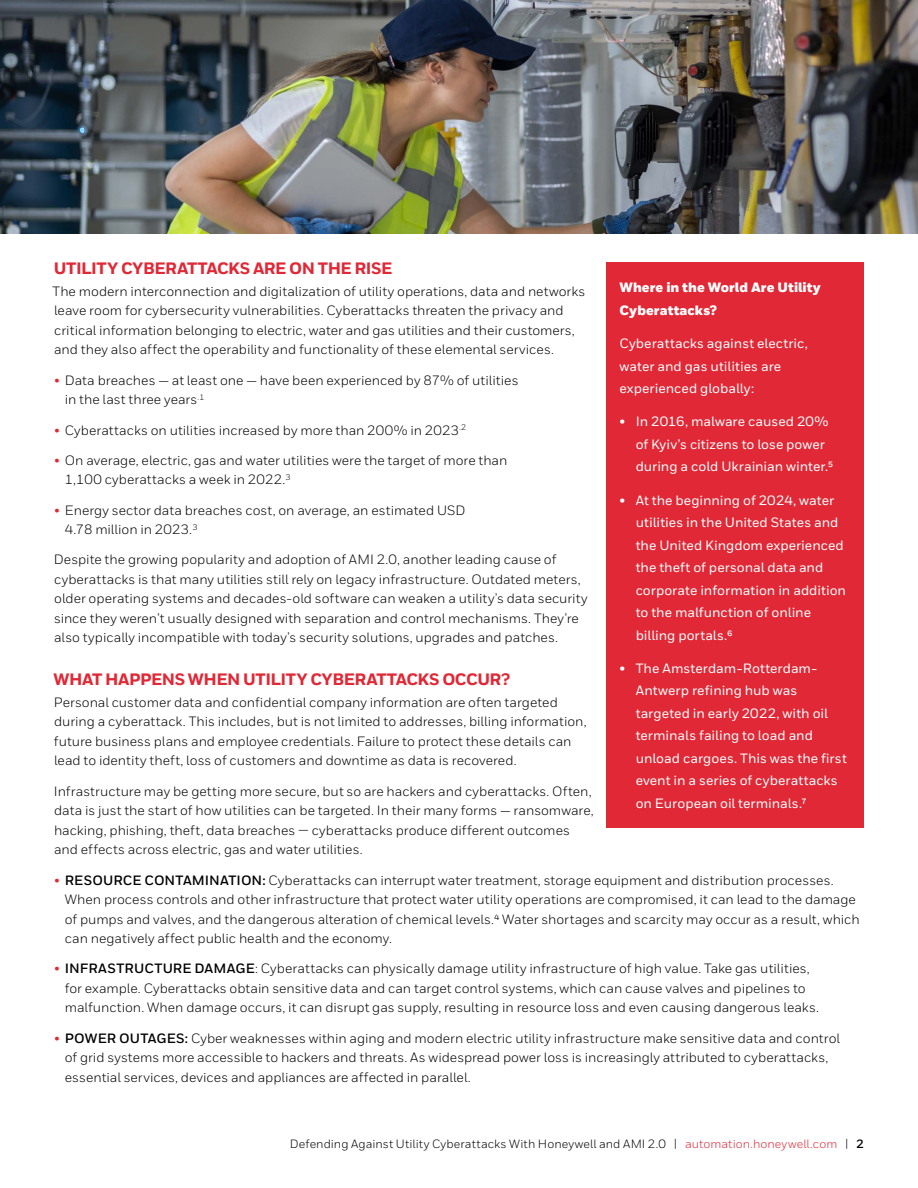
<style>
.page{position:relative;width:918px;height:1188px;background:#fff}
.page>*{position:absolute;margin:0;border:0;box-sizing:border-box;transform-origin:0 0}
.Heading_2__11_12{font:800 16.5px "Honeywell Sans";letter-spacing:-.03em;color:#e02836}
.Body__9_13_pt{font:13.5px/19.5px "Honeywell Sans";color:#000}
.Red_Sidebar__Body{font:500 13.5px/22.5px "Honeywell Sans";color:#fff}
.Red_Sidebar__Body-2{font:900 13.5px/22.5px "Honeywell Sans";letter-spacing:.005em;color:#fff}
.MASTER__Header_Footer__Right{font:12px "Honeywell Sans";letter-spacing:.005em;color:#000}
.s1{color:#e02836}
.s2{font-weight:700}
</style>
<div class="page">
<img style="left:0;top:0;width:918px;height:234px">
<div style="left:606px;top:262px;width:258px;height:566px;background:#e02836"></div>
<p class="Heading_2__11_12" style="left:54px;top:258px;width:340px">UTILITY CYBERATTACKS ARE ON THE RISE</p>
<p class="Body__9_13_pt" style="left:52px;top:282px;width:534px">The modern interconnection and digitalization of utility operations, data and networks leave room for cybersecurity vulnerabilities. Cyberattacks threaten the privacy and critical information belonging to electric, water and gas utilities and their customers, and they also affect the operability and functionality of these elemental services.</p>
<p class="Body__9_13_pt" style="left:65px;top:370px;width:455px;text-indent:-11px"><span class="s1">•</span> Data breaches — at least one — have been experienced by 87% of utilities in the last three years<sup>.1</sup></p>
<p class="Body__9_13_pt" style="left:54px;top:420px;width:414px"><span class="s1">•</span> Cyberattacks on utilities increased by more than 200% in 2023<sup>.2</sup></p>
<p class="Body__9_13_pt" style="left:65px;top:450px;width:444px;text-indent:-11px"><span class="s1">•</span> On average, electric, gas and water utilities were the target of more than<br>1,100 cyberattacks a week in 2022.<sup>3</sup></p>
<p class="Body__9_13_pt" style="left:65px;top:500px;width:402px;text-indent:-11px"><span class="s1">•</span> Energy sector data breaches cost, on average, an estimated USD<br>4.78 million in 2023.<sup>3</sup></p>
<p class="Body__9_13_pt" style="left:54px;top:550px;width:535px">Despite the growing popularity and adoption of AMI 2.0, another leading cause of cyberattacks is that many utilities still rely on legacy infrastructure. Outdated meters, older operating systems and decades-old software can weaken a utility’s data security since they weren’t usually designed with separation and control mechanisms. They’re also typically incompatible with today’s security solutions, upgrades and patches.</p>
<p class="Heading_2__11_12" style="left:53px;top:669px;width:458px">WHAT HAPPENS WHEN UTILITY CYBERATTACKS OCCUR?</p>
<p class="Body__9_13_pt" style="left:54px;top:693px;width:534px">Personal customer data and confidential company information are often targeted during a cyberattack. This includes, but is not limited to addresses, billing information, future business plans and employee credentials. Failure to protect these details can lead to identity theft, loss of customers and downtime as data is recovered.</p>
<p class="Body__9_13_pt" style="left:54px;top:781px;width:541px">Infrastructure may be getting more secure, but so are hackers and cyberattacks. Often, data is just the start of how utilities can be targeted. In their many forms — ransomware, hacking, phishing, theft, data breaches — cyberattacks produce different outcomes and effects across electric, gas and water utilities.</p>
<p class="Body__9_13_pt" style="left:65px;top:870px;width:796px;text-indent:-11px"><span class="s1">•</span> <span class="s2">RESOURCE CONTAMINATION:</span> Cyberattacks can interrupt water treatment, storage equipment and distribution processes.<br>When process controls and other infrastructure that protect water utility operations are compromised, it can lead to the damage of pumps and valves, and the dangerous alteration of chemical levels.⁴ Water shortages and scarcity may occur as a result, which can negatively affect public health and the economy.</p>
<p class="Body__9_13_pt" style="left:65px;top:959px;width:756px;text-indent:-11px"><span class="s1">•</span> <span class="s2">INFRASTRUCTURE DAMAGE</span>: Cyberattacks can physically damage utility infrastructure of high value. Take gas utilities, for example. Cyberattacks obtain sensitive data and can target control systems, which can cause valves and pipelines to malfunction. When damage occurs, it can disrupt gas supply, resulting in resource loss and even causing dangerous leaks.</p>
<p class="Body__9_13_pt" style="left:65px;top:1028px;width:777px;text-indent:-11px"><span class="s1">•</span> <span class="s2">POWER OUTAGES:</span> Cyber weaknesses within aging and modern electric utility infrastructure make sensitive data and control of grid systems more accessible to hackers and threats. As widespread power loss is increasingly attributed to cyberattacks, essential services, devices and appliances are affected in parallel.</p>
<p class="Red_Sidebar__Body-2" style="left:620px;top:277px;width:203px">Where in the World Are Utility<br>Cyberattacks?</p>
<p class="Red_Sidebar__Body" style="left:620px;top:332px;width:190px">Cyberattacks against electric, water and gas utilities are experienced globally:</p>
<p class="Red_Sidebar__Body" style="left:636px;top:411px;width:199px;text-indent:-16px">• In 2016, malware caused 20% of Kyiv’s citizens to lose power during a cold Ukrainian winter.⁵</p>
<p class="Red_Sidebar__Body" style="left:636px;top:489px;width:212px;text-indent:-16px">• At the beginning of 2024, water utilities in the United States and the United Kingdom experienced the theft of personal data and corporate information in addition to the malfunction of online billing portals.⁶</p>
<p class="Red_Sidebar__Body" style="left:636px;top:657px;width:213px;text-indent:-16px">• The Amsterdam-Rotterdam-<br>Antwerp refining hub was targeted in early 2022, with oil terminals failing to load and unload cargoes. This was the first event in a series of cyberattacks on European oil terminals.⁷</p>
<p class="MASTER__Header_Footer__Right" style="left:290px;top:1136px;width:576px">Defending Against Utility Cyberattacks With Honeywell and AMI 2.0 | <span class="s1">automation.honeywell.com</span> | <span class="s2">2</span></p>
</div>
